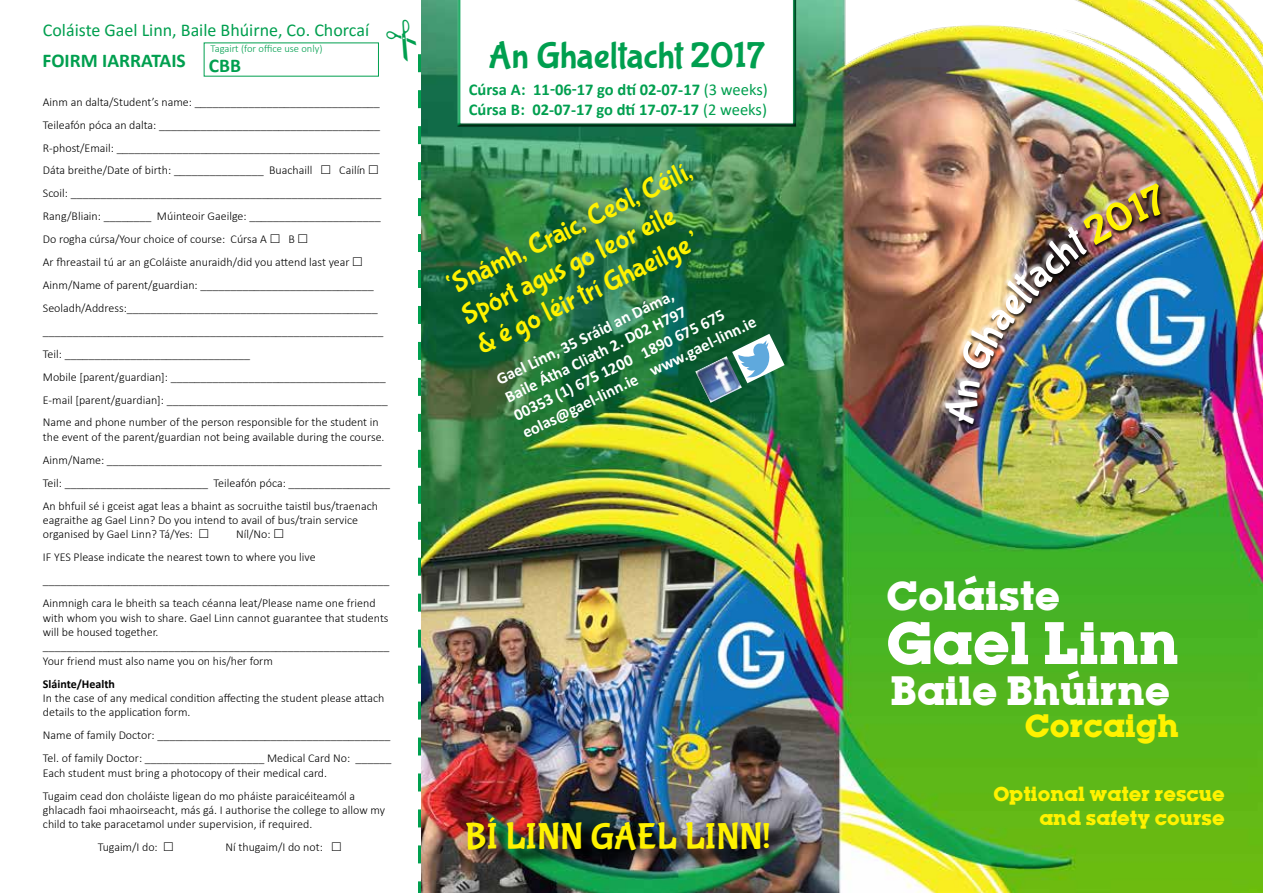
<style>
.page{position:relative;width:1263px;height:893px;background:#fff}
.page>*{position:absolute;margin:0;border:0;box-sizing:border-box;transform-origin:0 0}
.t1{font:700 52.5px "Lubalin";color:#fff}
.t2{font:42px "Bubblegum Sans";color:#fff}
.t3{font:37.5px "Bubblegum Sans";color:#009f4f}
.t4{font:37.5px "Bubblegum Sans";color:#fff200}
.t5{font:700 36px "Lubalin";color:#fff}
.t6{font:28.5px/33px "Bubblegum Sans";color:#fff200}
.t7{font:700 28.5px "Lubalin";color:#fff200}
.t8{font:700 19.5px "Calibri";color:#009f4f}
.t9{font:18px "Calibri";color:#009f4f}
.t10{font:700 18px/24px "Lubalin";color:#fff200;text-align:right}
.t11{font:700 16.5px/19.8px "Calibri";color:#fff}
.t12{font:700 16.5px/19.8px "Calibri";color:#009f4f}
.t13{font:300 12px/23px "Calibri";color:#000}
.t14{font:700 12px "Calibri";color:#000}
.t15{font:300 10.5px "Calibri";color:#009f4f}
.s1{font-weight:400}
</style>
<div class="page">
<img style="left:421px;top:0;width:842px;height:893px">
<div style="left:941px;top:180px;width:221px;height:243px;background:#fff;opacity:.75"></div>
<div style="left:943px;top:183px;width:221px;height:246px;background:#000;opacity:.75"></div>
<div style="left:456px;top:0;width:342px;height:128px;background:#000;opacity:.75"></div>
<img style="left:695px;top:356px;width:47px;height:47px">
<svg style="left:732px;top:334px;width:53px;height:49px"></svg>
<img style="left:468px;top:820px;width:318px;height:47px">
<svg style="left:418px;top:54px;width:3px;height:839px"></svg>
<svg style="left:943px;top:379px;width:37px;height:46px;background:#706267"></svg>
<img style="left:958px;top:321px;width:46px;height:51px">
<img style="left:1027px;top:183px;width:142px;height:107px">
<h3 class="t9" style="left:43px;top:17px;width:328px">Coláiste Gael Linn, Baile Bhúirne, Co. Chorcaí</h3>
<p class="t15" style="left:210px;top:42px;width:114px">Tagairt (for office use only)</p>
<h3 class="t8" style="left:43px;top:47px;width:200px">FOIRM IARRATAIS CBB</h3>
<p class="t13" style="left:43px;top:90px;width:339px;text-align:justify">Ainm an dalta/Student’s name: _______________________________ Teileafón póca an dalta: _____________________________________ R-phost/Email: ____________________________________________ Dáta breithe/Date of birth: _______________ Buachaill</p>
<p class="t13" style="left:43px;top:159px;width:340px;text-indent:296px">Cailín Scoil: ____________________________________________________ Rang/Bliain: ________ Múinteoir Gaeilge: ______________________ Do rogha cúrsa/Your choice of course: Cúrsa A</p>
<p class="t13" style="left:43px;top:228px;width:346px;text-indent:246px">B<br>Ar fhreastail tú ar an gColáiste anuraidh/did you attend last year Ainm/Name of parent/guardian: _____________________________ Seoladh/Address:__________________________________________ _________________________________________________________ Teil: _______________________________<br>Mobile [parent/guardian]: ____________________________________ E-mail [parent/guardian]: _____________________________________ Name and phone number of the person responsible for the student in</p>
<p class="t13" style="left:43px;top:425px;width:349px">the event of the parent/guardian not being available during the course.<br>Ainm/Name: ______________________________________________ Teil: ________________________ Teileafón póca: _________________ An bhfuil sé i gceist agat leas a bhaint as socruithe taistil bus/traenach</p>
<p class="t13" style="left:43px;top:513px;width:317px;line-height:14.4px">eagraithe ag Gael Linn? Do you intend to avail of bus/train service organised by Gael Linn? Tá/Yes:</p>
<p class="t13" style="left:43px;top:523px;width:348px;text-indent:193px">Níl/No:<br>IF YES Please indicate the nearest town to where you live __________________________________________________________ Ainmnigh cara le bheith sa teach céanna leat/Please name one friend</p>
<p class="t13" style="left:43px;top:610px;width:348px;line-height:14.4px">with whom you wish to share. Gael Linn cannot guarantee that students will be housed together. __________________________________________________________ Your friend must also name you on his/her form</p>
<p class="t14" style="left:43px;top:675px;width:74px">Sláinte/Health</p>
<p class="t13" style="left:43px;top:691px;width:343px;line-height:14.4px">In the case of any medical condition affecting the student please attach details to the application form.</p>
<p class="t13" style="left:43px;top:724px;width:350px">Name of family Doctor: _______________________________________<br>Tel. of family Doctor: ____________________ Medical Card No: ______</p>
<p class="t13" style="left:43px;top:761px;width:314px">Each student must bring a photocopy of their medical card.<br>Tugaim cead don choláiste ligean do mo pháiste paraicéiteamól a</p>
<p class="t13" style="left:43px;top:803px;width:344px;line-height:14.4px">ghlacadh faoi mhaoirseacht, más gá. I authorise the college to allow my child to take paracetamol under supervision, if required.</p>
<p class="t13" style="left:98px;top:836px;width:62px">Tugaim/I do:</p>
<p class="t13" style="left:225px;top:836px;width:99px">Ní thugaim/I do not:</p>
<h3 class="t3" style="left:488px;top:35px;width:278px">An Ghaeltacht 2017</h3>
<h3 class="t12" style="left:469px;top:79px;width:300px">Cúrsa A: 11-06-17 go dtí 02-07-17 <span class="s1">(3 weeks)<br></span>Cúrsa B: 02-07-17 go dtí 17-07-17 <span class="s1">(2 weeks)</span></h3>
<h3 class="t6" style="left:442px;top:272px;width:270px;rotate:-26deg">‘Snámh, Craic, Ceol, Céilí,<br>Spórt agus go leor eile<br>&amp; é go léir trí Ghaeilge’</h3>
<h3 class="t11" style="left:493px;top:371px;width:259px;rotate:-26deg">Gael Linn, 35 Sráid an Dáma,<br>Baile Átha Cliath 2. D02 H797<br>00353 (1) 675 1200 1890 675 675 eolas@gael-linn.ie www.gael-linn.ie</h3>
<h3 class="t4" style="left:465px;top:816px;width:307px">BÍ LINN GAEL LINN!</h3>
<h2 class="t2" style="left:975px;top:309px;width:58px;rotate:-49deg">aelt</h2>
<h3 class="t5" style="left:887px;top:570px;width:175px">Coláiste</h3>
<h1 class="t1" style="left:887px;top:605px;width:294px">Gael Linn</h1>
<h3 class="t5" style="left:891px;top:664px;width:281px">Baile Bhúirne</h3>
<h3 class="t7" style="left:1025px;top:705px;width:156px">Corcaigh</h3>
<h3 class="t10" style="left:993px;top:782px;width:233px">Optional water rescue and safety course</h3>
</div>
